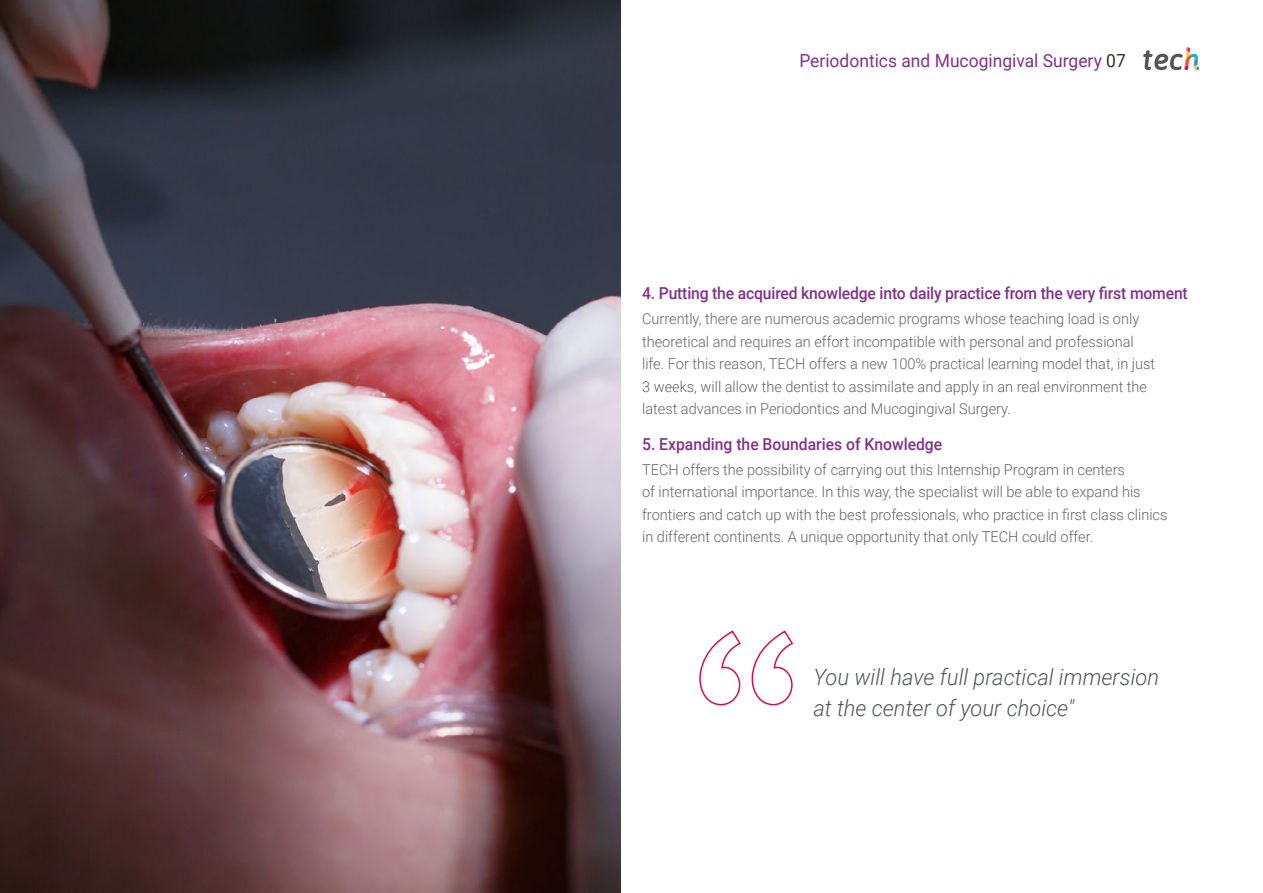
<style>
.page{position:relative;width:1263px;height:893px;background:#fff}
.page>*{position:absolute;margin:0;border:0;box-sizing:border-box;transform-origin:0 0}
.t1{font:italic 300 22.5px/31.5px "Roboto";color:#52555b}
.t2{font:18px "Roboto";color:#81328a}
.t3{font:500 16.5px "Roboto";letter-spacing:-.01em;color:#81328a;scale:.95 1}
.t4{font:300 15px/22.5px "Roboto";color:#61646a}
.s1{color:#312e20}
</style>
<div class="page">
<img style="left:0;top:0;width:621px;height:893px">
<svg style="left:1143px;top:47px;width:56px;height:24px"></svg>
<svg style="left:699px;top:630px;width:95px;height:76px"></svg>
<p class="t2" style="left:799px;top:48px;width:328px">Periodontics and Mucogingival Surgery <span class="s1">07</span></p>
<p class="t3" style="left:642px;top:282px;width:576px">4. Putting the acquired knowledge into daily practice from the very first moment</p>
<p class="t4" style="left:642px;top:307px;width:515px">Currently, there are numerous academic programs whose teaching load is only theoretical and requires an effort incompatible with personal and professional life. For this reason, TECH offers a new 100% practical learning model that, in just 3 weeks, will allow the dentist to assimilate and apply in an real environment the latest advances in Periodontics and Mucogingival Surgery.</p>
<p class="t3" style="left:642px;top:433px;width:317px">5. Expanding the Boundaries of Knowledge</p>
<p class="t4" style="left:642px;top:458px;width:527px">TECH offers the possibility of carrying out this Internship Program in centers<br>of international importance. In this way, the specialist will be able to expand his frontiers and catch up with the best professionals, who practice in first class clinics in different continents. A unique opportunity that only TECH could offer.</p>
<h1 class="t1" style="left:813px;top:660px;width:347px">You will have full practical immersion at the center of your choice"</h1>
</div>
